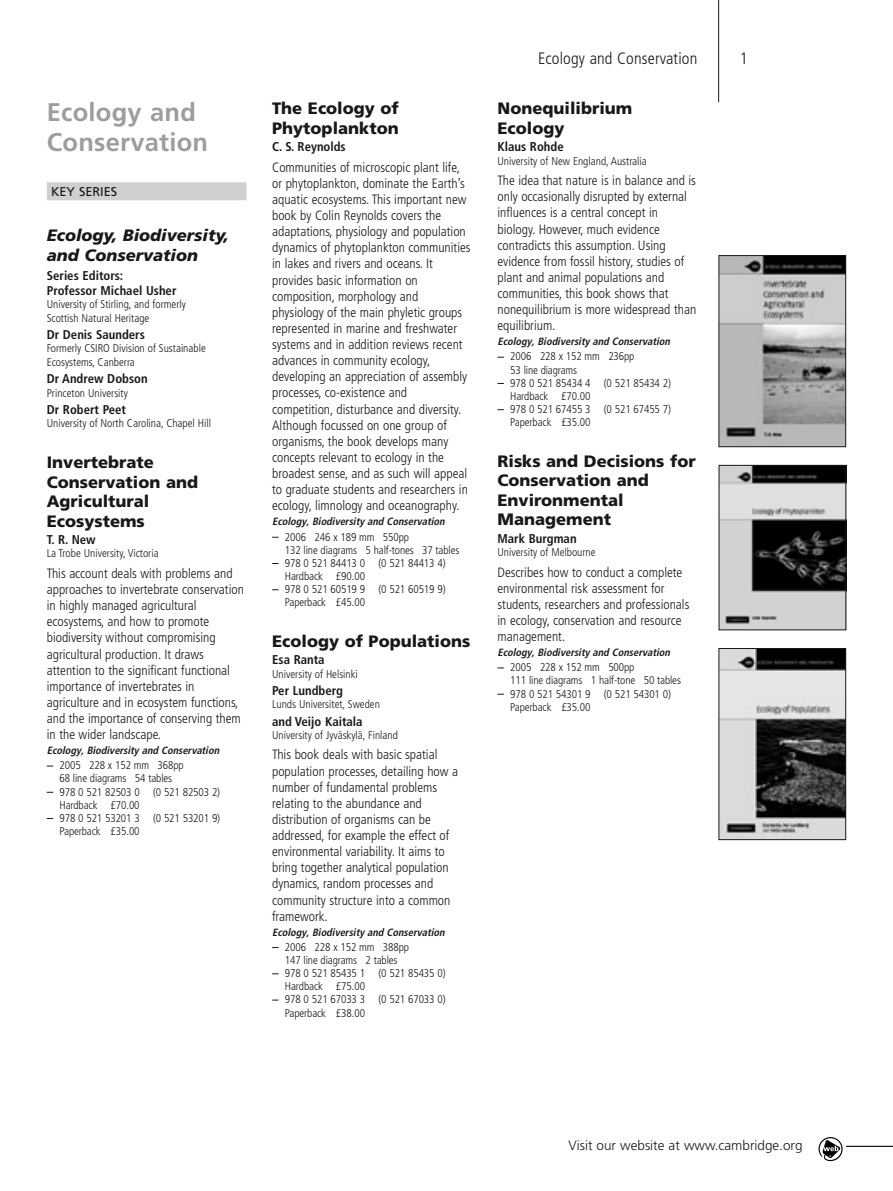
<style>
.page{position:relative;width:893px;height:1191px;background:#fff}
.page>*{position:absolute;margin:0;border:0;box-sizing:border-box;transform-origin:0 0}
.t1{font:700 25.5px/30px "Frutiger LT Std";letter-spacing:.01em;color:#9c9d9f}
.t2{font:900 16.5px/19.5px "Frutiger LT Std";color:#1a171b}
.t3{font:italic 900 16.5px/19.5px "Frutiger LT Std";color:#1a171b}
.t4{font:300 condensed 16.5px "Frutiger LT Std";letter-spacing:.01em;color:#1a171b}
.t5{font:300 condensed 13.5px/16px "Frutiger LT Std";color:#1a171b}
.t6{font:300 13.5px "Frutiger LT Std";color:#1a171b}
.t7{font:700 condensed 12.75px/15px "Frutiger LT Std";color:#1a171b}
.t8{font:12.75px "Frutiger LT Std";color:#1a171b}
.t9{font:300 condensed 11.25px/13.2px "Frutiger LT Std";letter-spacing:-.01em;color:#1a171b}
.t10{font:italic 700 condensed 10.5px "Frutiger LT Std";color:#1a171b}
</style>
<div class="page">
<hr style="left:718px;top:0;width:1px;height:102px;background:#1a171b">
<div style="left:47px;top:182px;width:200px;height:18px;background:#cfd0d1"></div>
<img style="left:720px;top:257px;width:124px;height:188px">
<div style="left:718px;top:255px;width:128px;height:192px;border:1px solid #1a171b"></div>
<img style="left:721px;top:466px;width:126px;height:163px">
<div style="left:719px;top:465px;width:127px;height:165px;border:1px solid #1a171b"></div>
<img style="left:720px;top:650px;width:124px;height:188px">
<div style="left:718px;top:648px;width:128px;height:192px;border:1px solid #1a171b"></div>
<svg style="left:818px;top:1137px;width:25px;height:24px"></svg>
<hr style="left:846px;top:1146px;width:47px;height:1px;background:#1a171b">
<h1 class="t1" style="left:47px;top:99px;width:163px">Ecology and<br>Conservation</h1>
<p class="t8" style="left:51px;top:186px;width:68px">KEY SERIES</p>
<p class="t3" style="left:47px;top:227px;width:184px">Ecology, Biodiversity, and Conservation</p>
<p class="t7" style="left:47px;top:269px;width:131px">Series Editors:<br>Professor Michael Usher</p>
<p class="t9" style="left:47px;top:298px;width:141px">University of Stirling, and formerly<br>Scottish Natural Heritage</p>
<p class="t7" style="left:47px;top:328px;width:100px">Dr Denis Saunders</p>
<p class="t9" style="left:47px;top:343px;width:161px">Formerly CSIRO Division of Sustainable<br>Ecosystems, Canberra</p>
<p class="t7" style="left:47px;top:372px;width:102px">Dr Andrew Dobson</p>
<p class="t9" style="left:47px;top:387px;width:83px">Princeton University</p>
<p class="t7" style="left:47px;top:403px;width:81px">Dr Robert Peet</p>
<p class="t9" style="left:47px;top:417px;width:166px">University of North Carolina, Chapel Hill</p>
<p class="t2" style="left:47px;top:454px;width:153px">Invertebrate<br>Conservation and<br>Agricultural<br>Ecosystems</p>
<p class="t7" style="left:47px;top:533px;width:50px">T. R. New</p>
<p class="t9" style="left:47px;top:548px;width:113px">La Trobe University, Victoria</p>
<p class="t5" style="left:47px;top:566px;width:199px">This account deals with problems and approaches to invertebrate conservation in highly managed agricultural ecosystems, and how to promote biodiversity without compromising agricultural production. It draws attention to the significant functional importance of invertebrates in agriculture and in ecosystem functions, and the importance of conserving them in the wider landscape.</p>
<p class="t10" style="left:47px;top:746px;width:176px">Ecology, Biodiversity and Conservation</p>
<p class="t9" style="left:60px;top:759px;width:162px">2005 228 x 152 mm 368pp<br>68 line diagrams 54 tables<br>978 0 521 82503 0 (0 521 82503 2)<br>Hardback £70.00<br>978 0 521 53201 3 (0 521 53201 9)<br>Paperback £35.00</p>
<p class="t2" style="left:272px;top:100px;width:128px">The Ecology of<br>Phytoplankton</p>
<p class="t7" style="left:272px;top:140px;width:75px">C. S. Reynolds</p>
<p class="t5" style="left:272px;top:160px;width:200px">Communities of microscopic plant life, or phytoplankton, dominate the Earth’s aquatic ecosystems. This important new book by Colin Reynolds covers the adaptations, physiology and population dynamics of phytoplankton communities in lakes and rivers and oceans. It provides basic information on composition, morphology and physiology of the main phyletic groups represented in marine and freshwater systems and in addition reviews recent advances in community ecology, developing an appreciation of assembly processes, co-existence and competition, disturbance and diversity.<br>Although focussed on one group of organisms, the book develops many concepts relevant to ecology in the broadest sense, and as such will appeal to graduate students and researchers in ecology, limnology and oceanography.</p>
<p class="t10" style="left:272px;top:517px;width:176px">Ecology, Biodiversity and Conservation</p>
<p class="t9" style="left:285px;top:531px;width:176px">2006 246 x 189 mm 550pp<br>132 line diagrams 5 half-tones 37 tables<br>978 0 521 84413 0 (0 521 84413 4)<br>Hardback £90.00<br>978 0 521 60519 9 (0 521 60519 9)<br>Paperback £45.00</p>
<p class="t2" style="left:272px;top:633px;width:200px">Ecology of Populations</p>
<p class="t7" style="left:272px;top:653px;width:54px">Esa Ranta</p>
<p class="t9" style="left:272px;top:668px;width:87px">University of Helsinki</p>
<p class="t7" style="left:272px;top:684px;width:72px">Per Lundberg</p>
<p class="t9" style="left:272px;top:699px;width:109px">Lunds Universitet, Sweden</p>
<p class="t7" style="left:272px;top:714px;width:92px">and Veijo Kaitala</p>
<p class="t9" style="left:272px;top:729px;width:127px">University of Jyväskylä, Finland</p>
<p class="t5" style="left:272px;top:748px;width:188px">This book deals with basic spatial population processes, detailing how a number of fundamental problems relating to the abundance and distribution of organisms can be addressed, for example the effect of environmental variability. It aims to bring together analytical population dynamics, random processes and community structure into a common framework.</p>
<p class="t10" style="left:272px;top:927px;width:176px">Ecology, Biodiversity and Conservation</p>
<p class="t9" style="left:285px;top:941px;width:162px">2006 228 x 152 mm 388pp<br>147 line diagrams 2 tables<br>978 0 521 85435 1 (0 521 85435 0)<br>Hardback £75.00<br>978 0 521 67033 3 (0 521 67033 0)<br>Paperback £38.00</p>
<p class="t4" style="left:538px;top:51px;width:161px">Ecology and Conservation</p>
<p class="t2" style="left:497px;top:100px;width:136px">Nonequilibrium<br>Ecology</p>
<p class="t7" style="left:497px;top:140px;width:68px">Klaus Rohde</p>
<p class="t9" style="left:497px;top:155px;width:151px">University of New England, Australia</p>
<p class="t5" style="left:497px;top:173px;width:200px">The idea that nature is in balance and is only occasionally disrupted by external influences is a central concept in biology. However, much evidence contradicts this assumption. Using evidence from fossil history, studies of plant and animal populations and communities, this book shows that nonequilibrium is more widespread than equilibrium.</p>
<p class="t10" style="left:497px;top:337px;width:176px">Ecology, Biodiversity and Conservation</p>
<p class="t9" style="left:510px;top:351px;width:162px">2006 228 x 152 mm 236pp<br>53 line diagrams<br>978 0 521 85434 4 (0 521 85434 2)<br>Hardback £70.00<br>978 0 521 67455 3 (0 521 67455 7)<br>Paperback £35.00</p>
<p class="t2" style="left:497px;top:453px;width:200px">Risks and Decisions for<br>Conservation and<br>Environmental<br>Management</p>
<p class="t7" style="left:497px;top:532px;width:81px">Mark Burgman</p>
<p class="t9" style="left:497px;top:546px;width:100px">University of Melbourne</p>
<p class="t5" style="left:497px;top:565px;width:193px">Describes how to conduct a complete environmental risk assessment for students, researchers and professionals in ecology, conservation and resource management.</p>
<p class="t10" style="left:497px;top:648px;width:176px">Ecology, Biodiversity and Conservation</p>
<p class="t9" style="left:510px;top:661px;width:172px">2005 228 x 152 mm 500pp<br>111 line diagrams 1 half-tone 50 tables<br>978 0 521 54301 9 (0 521 54301 0)<br>Paperback £35.00</p>
<p class="t4" style="left:740px;top:51px;width:9px">1</p>
<p class="t6" style="left:568px;top:1139px;width:236px">Visit our website at www.cambridge.org</p>
</div>
